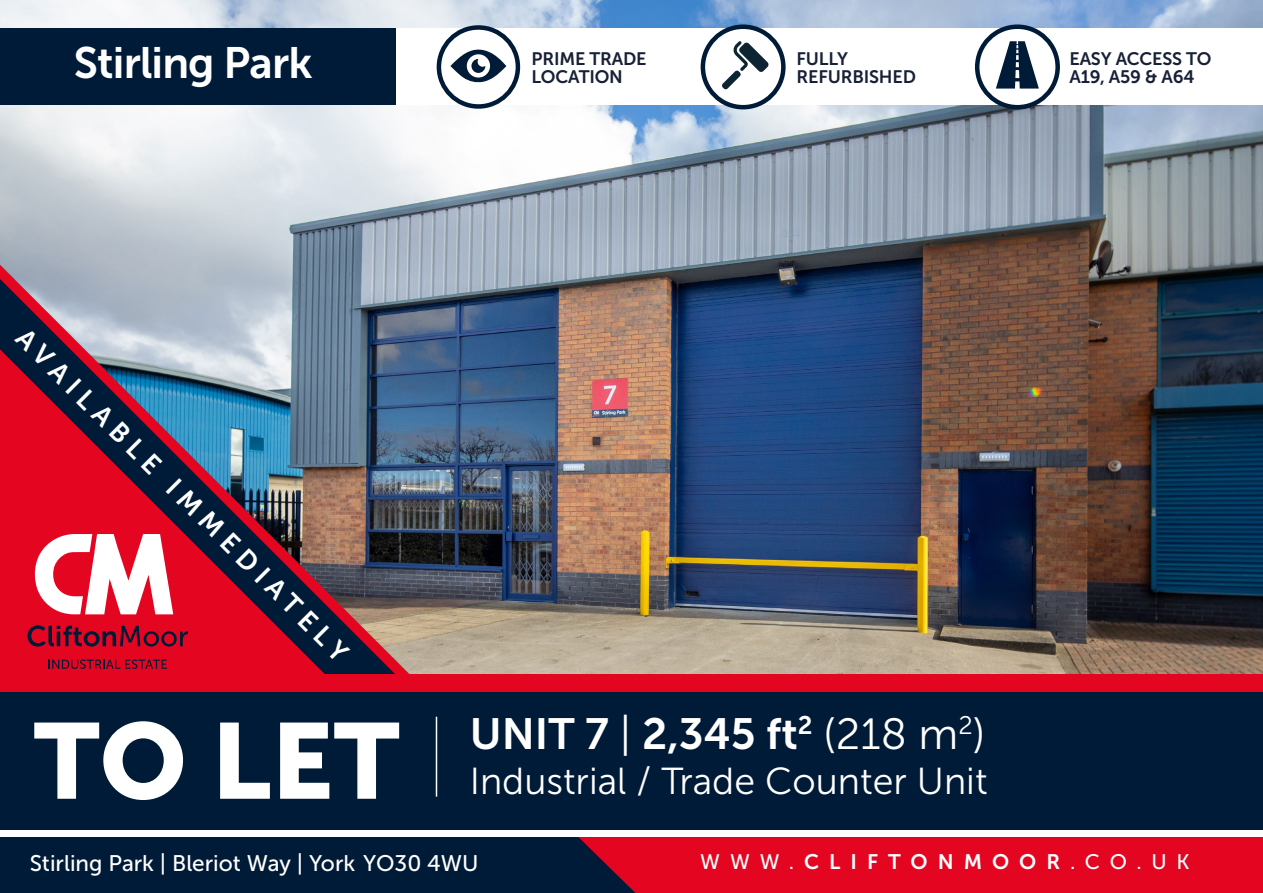
<style>
.page{position:relative;width:1263px;height:893px;background:#fff}
.page>*{position:absolute;margin:0;border:0;box-sizing:border-box;transform-origin:0 0}
.t1{font:106.5px "Museo Sans 900";color:#fff}
.t2{font:43.8px "Museo Sans 700";letter-spacing:-.02em;color:#fff}
.t3{font:43.5px "Museo Sans 700";color:#fff}
.t4{font:37.5px "Museo Sans 300";color:#fff}
.t5{font:27px "Museo Sans 700";color:#fff}
.t6{font:22.5px "Museo Sans 500";color:#fff}
.t7{font:21px "Museo Sans 700";letter-spacing:.475em;color:#fff}
.t8{font:18px/18px "Museo Sans 700";letter-spacing:-.01em;color:#172036}
.s1{font-family:"Museo Sans 300"}
.s2{font-family:"Museo Sans 500"}
</style>
<div class="page">
<img style="left:0;top:0;width:1263px;height:674px">
<div style="left:396px;top:29px;width:867px;height:76px;background:#fff"></div>
<div style="left:0;top:29px;width:396px;height:76px;background:#001b37"></div>
<svg style="left:0;top:265px;width:416px;height:14px;background:#a1aab9"></svg>
<div style="left:0;top:683px;width:1263px;height:152px;background:#001b37"></div>
<img style="left:0;top:279px;width:417px;height:413px">
<div style="left:0;top:837px;width:1263px;height:56px;background:#001b37"></div>
<div style="left:578px;top:837px;width:685px;height:56px;background:#e40521"></div>
<div style="left:0;top:674px;width:1263px;height:17px;background:#e40521"></div>
<hr style="left:436px;top:717px;width:1px;height:80px;background:#fff">
<div style="left:0;top:830px;width:1263px;height:6px;background:#fff"></div>
<div style="left:975px;top:24px;width:85px;height:85px;border:4px solid #001b37;border-radius:50%"></div>
<div style="left:701px;top:24px;width:85px;height:85px;border:4px solid #001b37;border-radius:50%"></div>
<div style="left:437px;top:25px;width:83px;height:84px;border:4px solid #001b37;border-radius:50%"></div>
<svg style="left:450px;top:49px;width:56px;height:34px"></svg>
<svg style="left:996px;top:41px;width:43px;height:48px"></svg>
<svg style="left:722px;top:41px;width:47px;height:49px"></svg>
<h2 class="t2" style="left:74px;top:39px;width:240px">Stirling Park</h2>
<p class="t8" style="left:532px;top:49px;width:117px">PRIME TRADE<br>LOCATION</p>
<p class="t8" style="left:796px;top:49px;width:121px">FULLY<br>REFURBISHED</p>
<p class="t8" style="left:1069px;top:49px;width:143px">EASY ACCESS TO<br>A19, A59 &amp; A64</p>
<h3 class="t5" style="left:31px;top:323px;width:458px;rotate:45deg">AVAILABLE IMMEDIATELY</h3>
<h1 class="t1" style="left:34px;top:701px;width:367px">TO LET</h1>
<h3 class="t3" style="left:470px;top:709px;width:517px">UNIT 7 <span class="s1">|</span> 2,345 ft<sup>2</sup> <span class="s1">(218 m</span><sup>2</sup><span class="s1">)</span></h3>
<h3 class="t4" style="left:470px;top:761px;width:519px">Industrial / Trade Counter Unit</h3>
<p class="t6" style="left:30px;top:850px;width:450px">Stirling Park | Bleriot Way | York YO30 4WU</p>
<p class="t7" style="left:700px;top:850px;width:491px"><span class="s2">WWW.</span>CLIFTONMOOR<span class="s2">.CO.UK</span></p>
</div>
